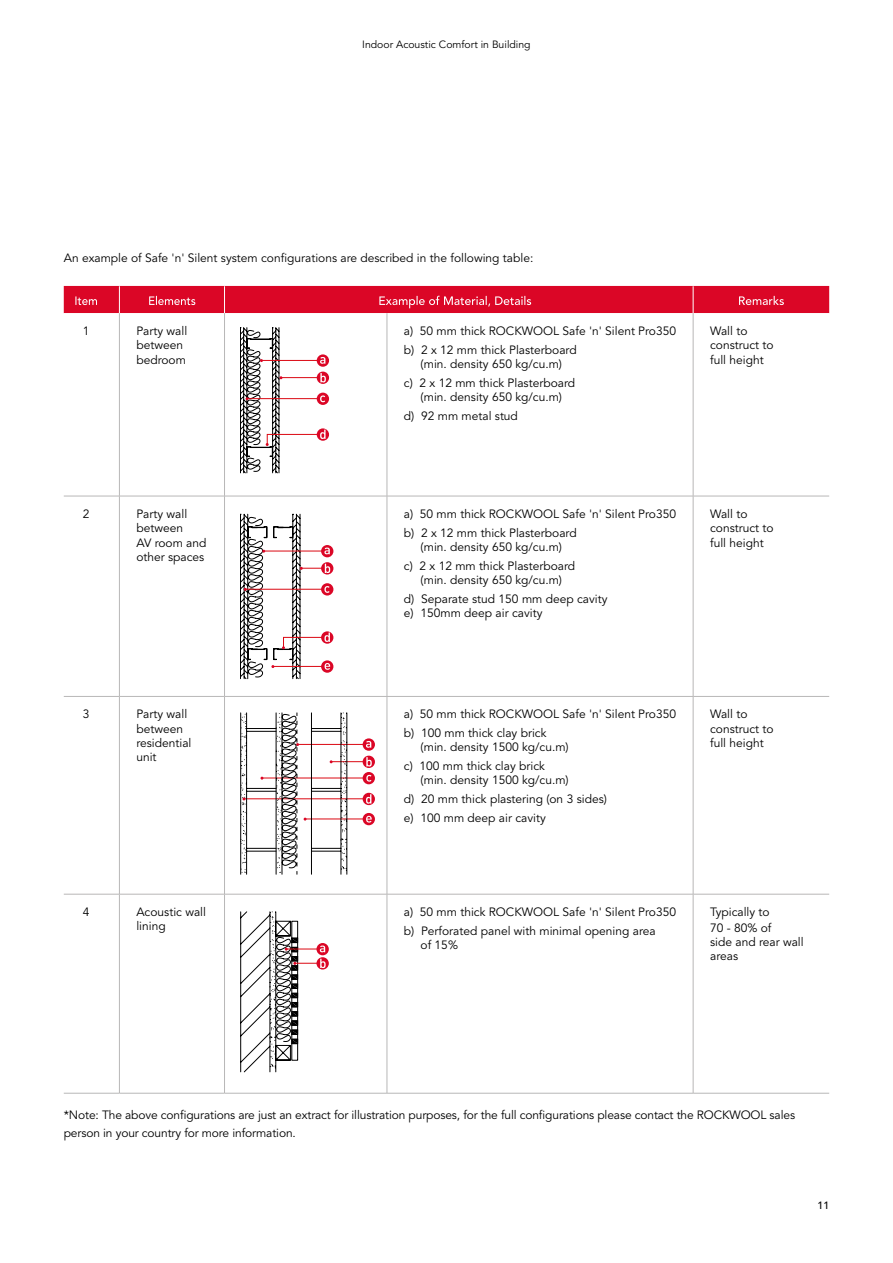
<style>
.page{position:relative;width:893px;height:1263px;background:#fff}
.page>*{position:absolute;margin:0;border:0;box-sizing:border-box;transform-origin:0 0}
.t1{font:12px/14.4px "Avenir LT Std";color:#000}
.t2{font:500 12px "Avenir LT Std";color:#fff}
.t3{font:500 12px "Avenir LT Std";color:#fff;scale:.95 1}
.t4{font:10.5px "Avenir LT Std";color:#000}
.t5{font:500 10.5px "Avenir LT Std";color:#000}
</style>
<div class="page">
<svg style="left:64px;top:497px;width:765px;height:596px"></svg>
<div style="left:64px;top:286px;width:765px;height:27px;background:#db0626"></div>
<hr style="left:119px;top:313px;width:1px;height:183px;background:#b8b7b7">
<hr style="left:224px;top:313px;width:1px;height:183px;background:#b8b7b7">
<hr style="left:387px;top:313px;width:1px;height:183px;background:#b8b7b7">
<hr style="left:693px;top:313px;width:1px;height:183px;background:#b8b7b7">
<hr style="left:119px;top:496px;width:1px;height:200px;background:#b8b7b7">
<hr style="left:224px;top:496px;width:1px;height:200px;background:#b8b7b7">
<hr style="left:387px;top:496px;width:1px;height:200px;background:#b8b7b7">
<hr style="left:693px;top:496px;width:1px;height:200px;background:#b8b7b7">
<hr style="left:119px;top:697px;width:1px;height:197px;background:#b8b7b7">
<hr style="left:224px;top:697px;width:1px;height:197px;background:#b8b7b7">
<hr style="left:387px;top:697px;width:1px;height:197px;background:#b8b7b7">
<hr style="left:693px;top:697px;width:1px;height:197px;background:#b8b7b7">
<hr style="left:119px;top:894px;width:1px;height:199px;background:#b8b7b7">
<hr style="left:224px;top:894px;width:1px;height:199px;background:#b8b7b7">
<hr style="left:387px;top:894px;width:1px;height:199px;background:#b8b7b7">
<hr style="left:693px;top:894px;width:1px;height:199px;background:#b8b7b7">
<hr style="left:64px;top:496px;width:55px;height:1px;background:#b8b7b7">
<hr style="left:119px;top:496px;width:106px;height:1px;background:#b8b7b7">
<hr style="left:225px;top:496px;width:162px;height:1px;background:#b8b7b7">
<hr style="left:387px;top:496px;width:306px;height:1px;background:#b8b7b7">
<hr style="left:693px;top:496px;width:136px;height:1px;background:#b8b7b7">
<hr style="left:64px;top:696px;width:55px;height:1px;background:#b8b7b7">
<hr style="left:119px;top:696px;width:106px;height:1px;background:#b8b7b7">
<hr style="left:225px;top:696px;width:162px;height:1px;background:#b8b7b7">
<hr style="left:387px;top:696px;width:306px;height:1px;background:#b8b7b7">
<hr style="left:693px;top:696px;width:136px;height:1px;background:#b8b7b7">
<hr style="left:64px;top:894px;width:55px;height:1px;background:#b8b7b7">
<hr style="left:119px;top:894px;width:106px;height:1px;background:#b8b7b7">
<hr style="left:225px;top:894px;width:162px;height:1px;background:#b8b7b7">
<hr style="left:387px;top:894px;width:306px;height:1px;background:#b8b7b7">
<hr style="left:693px;top:894px;width:136px;height:1px;background:#b8b7b7">
<hr style="left:64px;top:1093px;width:55px;height:1px;background:#b8b7b7">
<hr style="left:119px;top:1093px;width:106px;height:1px;background:#b8b7b7">
<hr style="left:225px;top:1093px;width:162px;height:1px;background:#b8b7b7">
<hr style="left:387px;top:1093px;width:306px;height:1px;background:#b8b7b7">
<hr style="left:693px;top:1093px;width:136px;height:1px;background:#b8b7b7">
<svg style="left:317px;top:354px;width:12px;height:13px"></svg>
<div style="left:317px;top:372px;width:12px;height:12px;background:#db0626;border-radius:50%"></div>
<div style="left:317px;top:393px;width:12px;height:12px;background:#db0626;border-radius:50%"></div>
<svg style="left:317px;top:428px;width:12px;height:13px"></svg>
<svg style="left:240px;top:327px;width:86px;height:146px"></svg>
<div style="left:321px;top:545px;width:12px;height:12px;background:#db0626;border-radius:50%"></div>
<svg style="left:321px;top:562px;width:12px;height:12px"></svg>
<svg style="left:321px;top:660px;width:12px;height:13px"></svg>
<div style="left:321px;top:583px;width:12px;height:12px;background:#db0626;border-radius:50%"></div>
<svg style="left:321px;top:631px;width:12px;height:13px"></svg>
<svg style="left:240px;top:514px;width:90px;height:165px"></svg>
<hr style="left:298px;top:744px;width:71px;height:1px;background:#db0812">
<svg style="left:363px;top:738px;width:12px;height:13px"></svg>
<hr style="left:331px;top:761px;width:38px;height:1px;background:#db0812">
<svg style="left:363px;top:756px;width:12px;height:12px"></svg>
<hr style="left:262px;top:778px;width:107px;height:1px;background:#db0812">
<svg style="left:363px;top:772px;width:12px;height:12px"></svg>
<hr style="left:305px;top:819px;width:64px;height:1px;background:#db0812">
<svg style="left:363px;top:813px;width:12px;height:12px"></svg>
<hr style="left:244px;top:798px;width:125px;height:1px;background:#db0812">
<svg style="left:363px;top:793px;width:12px;height:12px"></svg>
<svg style="left:366px;top:741px;width:5px;height:7px"></svg>
<svg style="left:366px;top:757px;width:6px;height:9px"></svg>
<svg style="left:366px;top:775px;width:5px;height:7px"></svg>
<svg style="left:366px;top:816px;width:6px;height:6px"></svg>
<svg style="left:366px;top:794px;width:5px;height:10px"></svg>
<svg style="left:240px;top:712px;width:107px;height:163px"></svg>
<svg style="left:316px;top:943px;width:13px;height:12px"></svg>
<svg style="left:316px;top:957px;width:13px;height:12px"></svg>
<svg style="left:240px;top:911px;width:86px;height:161px"></svg>
<p class="t4" style="left:362px;top:39px;width:170px">Indoor Acoustic Comfort in Building</p>
<p class="t1" style="left:64px;top:251px;width:471px">An example of Safe 'n' Silent system configurations are described in the following table:</p>
<p class="t3" style="left:74px;top:294px;width:26px">Item</p>
<p class="t3" style="left:148px;top:294px;width:52px">Elements</p>
<p class="t2" style="left:378px;top:294px;width:155px">Example of Material, Details</p>
<p class="t2" style="left:738px;top:294px;width:48px">Remarks</p>
<p class="t1" style="left:83px;top:324px;width:8px">1</p>
<p class="t1" style="left:136px;top:324px;width:52px">Party wall between bedroom</p>
<p class="t1" style="left:404px;top:322px;width:274px;line-height:18.6px">a) 50 mm thick ROCKWOOL Safe 'n' Silent Pro350 b) 2 x 12 mm thick Plasterboard</p>
<p class="t1" style="left:710px;top:324px;width:65px">Wall to construct to full height</p>
<p class="t1" style="left:404px;top:355px;width:173px;line-height:18.6px;text-align:center">(min. density 650 kg/cu.m)<br>c) 2 x 12 mm thick Plasterboard</p>
<p class="t1" style="left:404px;top:388px;width:160px;line-height:18.6px;text-indent:17px">(min. density 650 kg/cu.m) d) 92 mm metal stud</p>
<p class="t1" style="left:83px;top:507px;width:8px">2</p>
<p class="t1" style="left:136px;top:507px;width:72px">Party wall between<br>AV room and other spaces</p>
<p class="t1" style="left:404px;top:505px;width:274px;line-height:18.6px">a) 50 mm thick ROCKWOOL Safe 'n' Silent Pro350 b) 2 x 12 mm thick Plasterboard</p>
<p class="t1" style="left:404px;top:538px;width:173px;line-height:18.6px;text-align:center">(min. density 650 kg/cu.m)<br>c) 2 x 12 mm thick Plasterboard</p>
<p class="t1" style="left:404px;top:571px;width:205px;line-height:18.6px;text-indent:17px">(min. density 650 kg/cu.m)<br>d) Separate stud 150 mm deep cavity</p>
<p class="t1" style="left:404px;top:606px;width:140px">e) 150mm deep air cavity</p>
<p class="t1" style="left:710px;top:507px;width:65px">Wall to construct to full height</p>
<p class="t1" style="left:83px;top:707px;width:8px">3</p>
<p class="t1" style="left:136px;top:707px;width:57px">Party wall between residential unit</p>
<p class="t1" style="left:404px;top:705px;width:274px;line-height:18.6px">a) 50 mm thick ROCKWOOL Safe 'n' Silent Pro350 b) 100 mm thick clay brick</p>
<p class="t1" style="left:404px;top:738px;width:166px;line-height:18.6px;text-indent:17px">(min. density 1500 kg/cu.m) c) 100 mm thick clay brick</p>
<p class="t1" style="left:404px;top:771px;width:204px;line-height:18.6px;text-indent:17px">(min. density 1500 kg/cu.m)<br>d) 20 mm thick plastering (on 3 sides) e) 100 mm deep air cavity</p>
<p class="t1" style="left:83px;top:905px;width:8px">4</p>
<p class="t1" style="left:136px;top:905px;width:71px">Acoustic wall lining</p>
<p class="t1" style="left:404px;top:903px;width:274px;line-height:18.6px">a) 50 mm thick ROCKWOOL Safe 'n' Silent Pro350 b) Perforated panel with minimal opening area</p>
<p class="t1" style="left:421px;top:938px;width:39px">of 15%</p>
<p class="t1" style="left:710px;top:707px;width:65px">Wall to construct to full height</p>
<p class="t1" style="left:710px;top:904px;width:63px;line-height:15.6px">Typically to<br>70 - 80% of</p>
<p class="t1" style="left:710px;top:935px;width:95px">side and rear wall areas</p>
<p class="t1" style="left:64px;top:1106px;width:733px;line-height:18px">*Note: The above configurations are just an extract for illustration purposes, for the full configurations please contact the ROCKWOOL sales person in your country for more information.</p>
<p class="t5" style="left:817px;top:1199px;width:13px">11</p>
</div>
